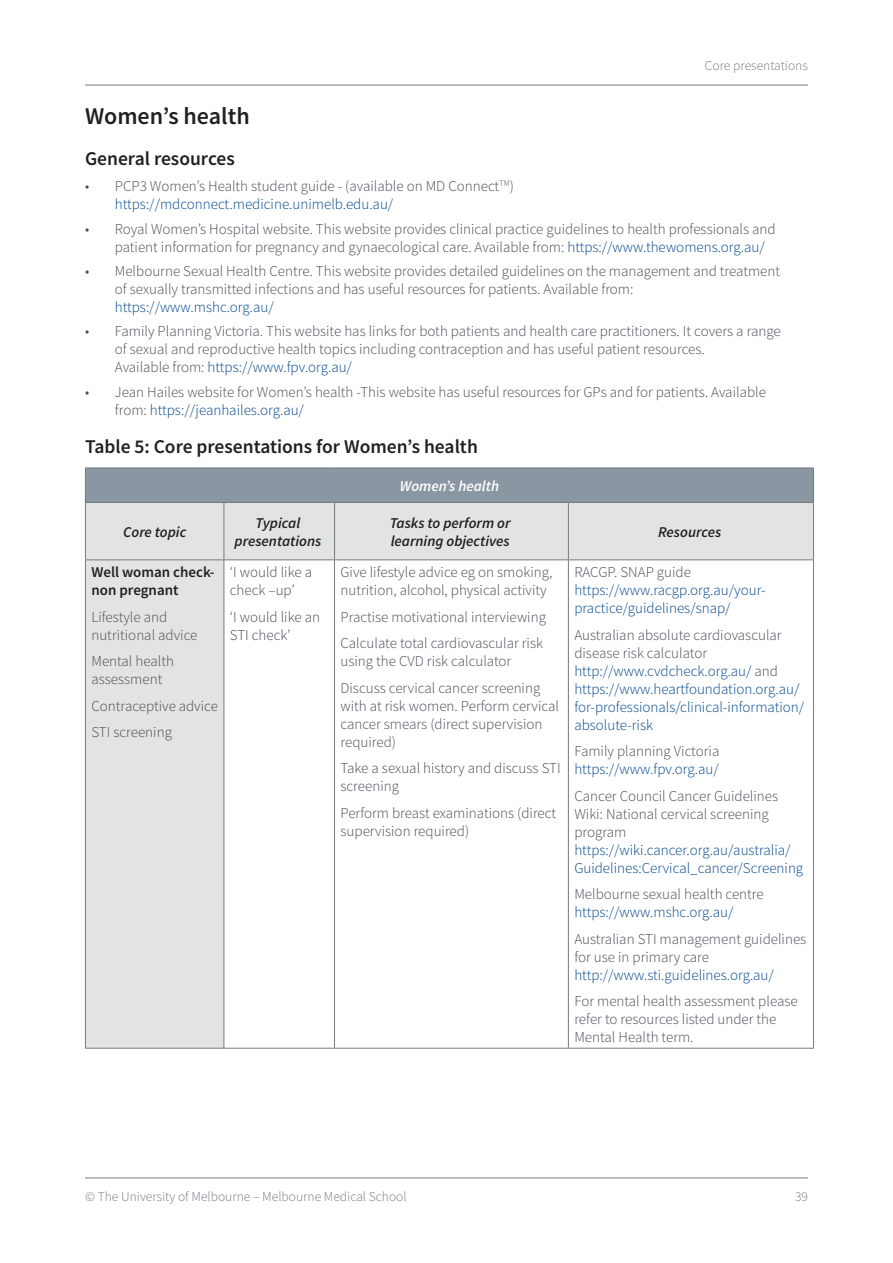
<style>
.page{position:relative;width:893px;height:1263px;background:#fff}
.page>*{position:absolute;margin:0;border:0;box-sizing:border-box;transform-origin:0 0}
.t1{font:600 24px "Source Sans Pro";color:#231f20}
.t2{font:600 19.5px "Source Sans Pro";color:#231f20}
.t3{font:300 15px/18px "Source Sans Pro";color:#464b54}
.t4{font:300 15px/18px "Source Sans Pro";color:#01468c}
.t5{font:italic 600 15px/18px "Source Sans Pro";color:#231f20;text-align:center}
.t6{font:600 15px/18px "Source Sans Pro";color:#231f20}
.t7{font:italic 600 15px "Source Sans Pro";color:#fff}
.t8{font:300 13.5px "Source Sans Pro";color:#757a83}
.s1{color:#01468c}
.s2{color:#464b54}
</style>
<div class="page">
<hr style="left:85px;top:85px;width:723px;height:1px;background:#757a83">
<hr style="left:85px;top:1177px;width:723px;height:1px;background:#757a83">
<div style="left:85px;top:468px;width:728px;height:34px;background:#8a96a1"></div>
<svg style="left:86px;top:503px;width:727px;height:545px"></svg>
<hr style="left:85px;top:560px;width:1px;height:488px;background:#757a83">
<hr style="left:224px;top:560px;width:1px;height:488px;background:#757a83">
<hr style="left:334px;top:560px;width:1px;height:488px;background:#757a83">
<hr style="left:568px;top:560px;width:1px;height:488px;background:#757a83">
<hr style="left:813px;top:560px;width:1px;height:488px;background:#757a83">
<hr style="left:85px;top:1048px;width:139px;height:1px;background:#757a83">
<hr style="left:224px;top:1048px;width:110px;height:1px;background:#757a83">
<hr style="left:334px;top:1048px;width:234px;height:1px;background:#757a83">
<hr style="left:568px;top:1048px;width:246px;height:1px;background:#757a83">
<hr style="left:85px;top:468px;width:139px;height:1px;background:#757a83">
<hr style="left:85px;top:468px;width:1px;height:34px;background:#757a83">
<hr style="left:224px;top:468px;width:110px;height:1px;background:#757a83">
<hr style="left:334px;top:468px;width:234px;height:1px;background:#757a83">
<hr style="left:568px;top:468px;width:246px;height:1px;background:#757a83">
<hr style="left:813px;top:468px;width:1px;height:34px;background:#757a83">
<hr style="left:85px;top:502px;width:139px;height:1px;background:#757a83">
<hr style="left:85px;top:503px;width:1px;height:56px;background:#757a83">
<hr style="left:224px;top:502px;width:110px;height:1px;background:#757a83">
<hr style="left:224px;top:503px;width:1px;height:56px;background:#757a83">
<hr style="left:334px;top:502px;width:234px;height:1px;background:#757a83">
<hr style="left:334px;top:503px;width:1px;height:56px;background:#757a83">
<hr style="left:568px;top:502px;width:246px;height:1px;background:#757a83">
<hr style="left:568px;top:503px;width:1px;height:56px;background:#757a83">
<hr style="left:813px;top:503px;width:1px;height:56px;background:#757a83">
<hr style="left:85px;top:559px;width:139px;height:1px;background:#757a83">
<hr style="left:224px;top:559px;width:110px;height:1px;background:#757a83">
<hr style="left:334px;top:559px;width:234px;height:1px;background:#757a83">
<hr style="left:568px;top:559px;width:246px;height:1px;background:#757a83">
<p class="t8" style="left:705px;top:57px;width:104px">Core presentations</p>
<h1 class="t1" style="left:85px;top:101px;width:166px">Women’s health</h1>
<h2 class="t2" style="left:85px;top:145px;width:151px">General resources</h2>
<p class="t3" style="left:115px;top:177px;width:401px;text-indent:-30px">• PCP3 Women’s Health student guide - (available on MD Connect<sup>TM</sup>) <span class="s1">https://mdconnect.medicine.unimelb.edu.au/</span></p>
<p class="t3" style="left:115px;top:220px;width:662px;text-indent:-30px">• Royal Women’s Hospital website. This website provides clinical practice guidelines to health professionals and patient information for pregnancy and gynaecological care. Available from: <span class="s1">https://www.thewomens.org.au/</span></p>
<p class="t3" style="left:115px;top:262px;width:667px;text-indent:-30px">• Melbourne Sexual Health Centre. This website provides detailed guidelines on the management and treatment of sexually transmitted infections and has useful resources for patients. Available from:</p>
<p class="t4" style="left:115px;top:298px;width:160px">https://www.mshc.org.au/</p>
<p class="t3" style="left:115px;top:322px;width:667px;text-indent:-30px">• Family Planning Victoria. This website has links for both patients and health care practitioners. It covers a range of sexual and reproductive health topics including contraception and has useful patient resources.<br>Available from: <span class="s1">https://www.fpv.org.au/</span></p>
<p class="t3" style="left:115px;top:383px;width:653px;text-indent:-30px">• Jean Hailes website for Women’s health -This website has useful resources for GPs and for patients. Available from: <span class="s1">https://jeanhailes.org.au/</span></p>
<h2 class="t2" style="left:85px;top:434px;width:394px">Table 5: Core presentations for Women’s health</h2>
<p class="t7" style="left:400px;top:476px;width:101px">Women’s health</p>
<p class="t5" style="left:123px;top:522px;width:65px">Core topic</p>
<p class="t5" style="left:235px;top:513px;width:88px">Typical presentations</p>
<p class="t5" style="left:390px;top:513px;width:122px;text-align:left">Tasks to perform or learning objectives</p>
<p class="t5" style="left:658px;top:522px;width:65px">Resources</p>
<p class="t6" style="left:91px;top:563px;width:125px">Well woman check&shy;non pregnant</p>
<p class="t3" style="left:91px;top:608px;width:108px">Lifestyle and nutritional advice</p>
<p class="t3" style="left:91px;top:652px;width:84px">Mental health assessment</p>
<p class="t3" style="left:91px;top:692px;width:128px;line-height:26.5px">Contraceptive advice<br>STI screening</p>
<p class="t3" style="left:340px;top:563px;width:213px">Give lifestyle advice eg on smoking, nutrition, alcohol, physical activity</p>
<p class="t3" style="left:340px;top:603px;width:207px;line-height:26.5px">Practise motivational interviewing<br>Calculate total cardiovascular risk</p>
<p class="t3" style="left:340px;top:648px;width:201px;line-height:26.5px">using the CVD risk calculator<br>Discuss cervical cancer screening</p>
<p class="t3" style="left:340px;top:697px;width:220px">with at risk women. Perform cervical cancer smears (direct supervision required)</p>
<p class="t3" style="left:340px;top:759px;width:222px">Take a sexual history and discuss STI screening</p>
<p class="t3" style="left:340px;top:804px;width:217px">Perform breast examinations (direct supervision required)</p>
<p class="t3" style="left:230px;top:563px;width:84px">‘I would like a check –up’</p>
<p class="t3" style="left:230px;top:608px;width:92px">‘I would like an<br>STI check’</p>
<p class="t3" style="left:574px;top:563px;width:118px">RACGP. SNAP guide</p>
<p class="t4" style="left:574px;top:581px;width:193px">https://www.racgp.org.au/your&shy;practice/guidelines/snap/</p>
<p class="t4" style="left:574px;top:626px;width:231px"><span class="s2">Australian absolute cardiovascular disease risk calculator </span>http://www.cvdcheck.org.au/ <span class="s2">and </span>https://www.heartfoundation.org.au/ for-professionals/clinical-information/ absolute-risk</p>
<p class="t3" style="left:574px;top:742px;width:147px">Family planning Victoria</p>
<p class="t4" style="left:574px;top:760px;width:146px">https://www.fpv.org.au/</p>
<p class="t3" style="left:574px;top:787px;width:205px">Cancer Council Cancer Guidelines<br>Wiki: National cervical screening program</p>
<p class="t4" style="left:574px;top:841px;width:230px">https://wiki.cancer.org.au/australia/<br>Guidelines:Cervical_cancer/Screening</p>
<p class="t3" style="left:574px;top:885px;width:191px">Melbourne sexual health centre</p>
<p class="t4" style="left:574px;top:903px;width:160px">https://www.mshc.org.au/</p>
<p class="t3" style="left:574px;top:930px;width:233px">Australian STI management guidelines for use in primary care</p>
<p class="t4" style="left:574px;top:966px;width:201px">http://www.sti.guidelines.org.au/</p>
<p class="t3" style="left:574px;top:992px;width:225px">For mental health assessment please refer to resources listed under the<br>Mental Health term.</p>
<p class="t8" style="left:85px;top:1188px;width:323px">© The University of Melbourne – Melbourne Medical School</p>
<p class="t8" style="left:795px;top:1188px;width:14px">39</p>
</div>
